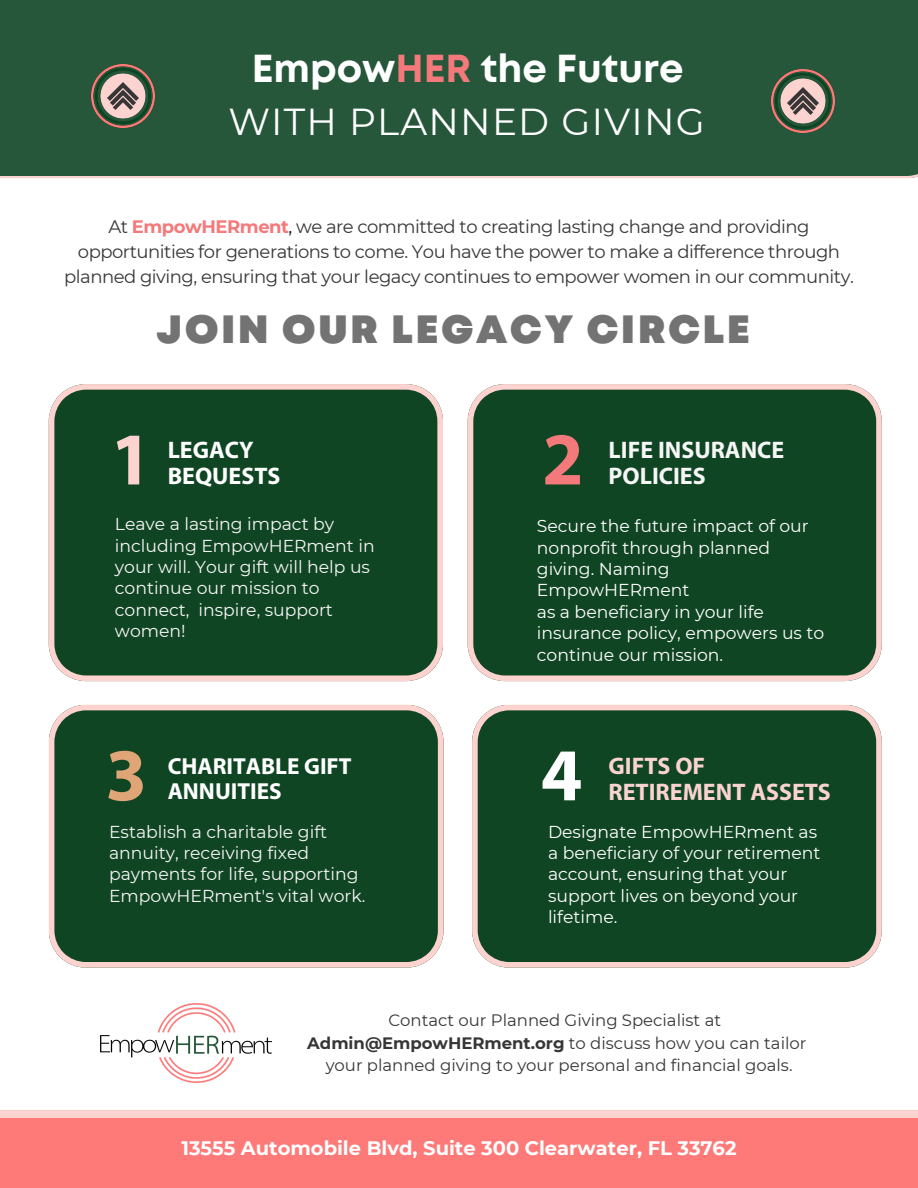
<style>
.page{position:relative;width:918px;height:1188px;background:#fff}
.page>*{position:absolute;margin:0;border:0;box-sizing:border-box;transform-origin:0 0}
.t1{font:700 75px "Myriad Pro";color:#e0a577}
.t2{font:700 75px "Myriad Pro";color:#fdd3d0}
.t3{font:700 75px "Myriad Pro";color:#fff}
.t4{font:700 75px "Myriad Pro";color:#f3797a}
.t5{font:900 39.45px "Mont";letter-spacing:.075em;color:#737373}
.t6{font:700 39px "Mont";color:#fff}
.t7{font:37.5px "Montserrat";letter-spacing:.03em;color:#fff}
.t8{font:700 24px "Myriad Pro";color:#fbd3d0}
.t9{font:700 24px/25.8px "Myriad Pro";color:#f6f6f6}
.t10{font:700 24px "Myriad Pro";color:#fff}
.t11{font:700 23.25px/24.8px "Myriad Pro";color:#fff}
.t12{font:700 19.5px "Montserrat";color:#fff}
.t13{font:18px/24.8px "Montserrat";letter-spacing:-.025em;color:#373536;text-align:center}
.t14{font:17.25px/21.3px "Montserrat";color:#fff}
.t15{font:17.25px/21.3px "Montserrat";color:#f6f6f6}
.t16{font:16.5px/22.5px "Montserrat";color:#373536;text-align:center}
.s1{color:#f3797a}
.s2{font-weight:700;color:#f3797a}
.s3{color:#000}
.s4{font-weight:700}
</style>
<div class="page">
<svg style="left:49px;top:384px;width:394px;height:297px;background:#204f30"></svg>
<svg style="left:472px;top:705px;width:410px;height:263px;background:#225031"></svg>
<svg style="left:468px;top:384px;width:414px;height:297px;background:#204f30"></svg>
<svg style="left:49px;top:705px;width:395px;height:263px;background:#225032"></svg>
<div style="left:0;top:0;width:918px;height:178px;background:#26573a"></div>
<img style="left:92px;top:65px;width:63px;height:63px">
<img style="left:100px;top:1003px;width:171px;height:80px">
<img style="left:772px;top:69px;width:63px;height:63px">
<svg style="left:0;top:1110px;width:918px;height:78px;background:#fc8281"></svg>
<p class="t6" style="left:252px;top:54px;width:433px">Empow<span class="s1">HER</span> the Future</p>
<p class="t7" style="left:228px;top:99px;width:478px">WITH PLANNED GIVING</p>
<p class="t13" style="left:64px;top:215px;width:791px">At <span class="s2">EmpowHERment</span><span class="s3">,</span> we are committed to creating lasting change and providing opportunities for generations to come. You have the power to make a difference through planned giving, ensuring that your legacy continues to empower women in our community.</p>
<p class="t5" style="left:157px;top:315px;width:594px">JOIN OUR LEGACY CIRCLE</p>
<p class="t2" style="left:111px;top:428px;width:43px">1</p>
<p class="t10" style="left:168px;top:440px;width:87px">LEGACY</p>
<p class="t10" style="left:168px;top:466px;width:114px">BEQUESTS</p>
<p class="t15" style="left:115px;top:514px;width:261px">Leave a lasting impact by including EmpowHERment in your will. Your gift will help us continue our mission to connect, inspire, support women!</p>
<p class="t1" style="left:105px;top:744px;width:43px">3</p>
<p class="t11" style="left:168px;top:756px;width:185px">CHARITABLE GIFT<br>ANNUITIES</p>
<p class="t15" style="left:109px;top:821px;width:258px">Establish a charitable gift annuity, receiving fixed payments for life, supporting<br>EmpowHERment's vital work.</p>
<p class="t4" style="left:542px;top:428px;width:43px">2</p>
<p class="t9" style="left:609px;top:439px;width:177px">LIFE INSURANCE<br>POLICIES</p>
<p class="t14" style="left:537px;top:516px;width:273px">Secure the future impact of our nonprofit through planned</p>
<p class="t14" style="left:537px;top:558px;width:154px">giving. Naming<br>EmpowHERment</p>
<p class="t14" style="left:537px;top:601px;width:289px">as a beneficiary in your life insurance policy, empowers us to continue our mission.</p>
<p class="t3" style="left:541px;top:744px;width:43px">4</p>
<p class="t8" style="left:609px;top:756px;width:98px">GIFTS OF</p>
<p class="t8" style="left:609px;top:782px;width:224px">RETIREMENT ASSETS</p>
<p class="t14" style="left:548px;top:821px;width:271px">Designate EmpowHERment as</p>
<p class="t14" style="left:548px;top:842px;width:274px">a beneficiary of your retirement account, ensuring that your support lives on beyond your lifetime.</p>
<p class="t16" style="left:307px;top:1009px;width:501px">Contact our Planned Giving Specialist at<br><span class="s4">Admin@EmpowHERment.org</span> to discuss how you can tailor</p>
<p class="t16" style="left:326px;top:1054px;width:468px">your planned giving to your personal and financial goals.</p>
<p class="t12" style="left:181px;top:1137px;width:557px">13555 Automobile Blvd, Suite 300 Clearwater, FL 33762</p>
</div>
